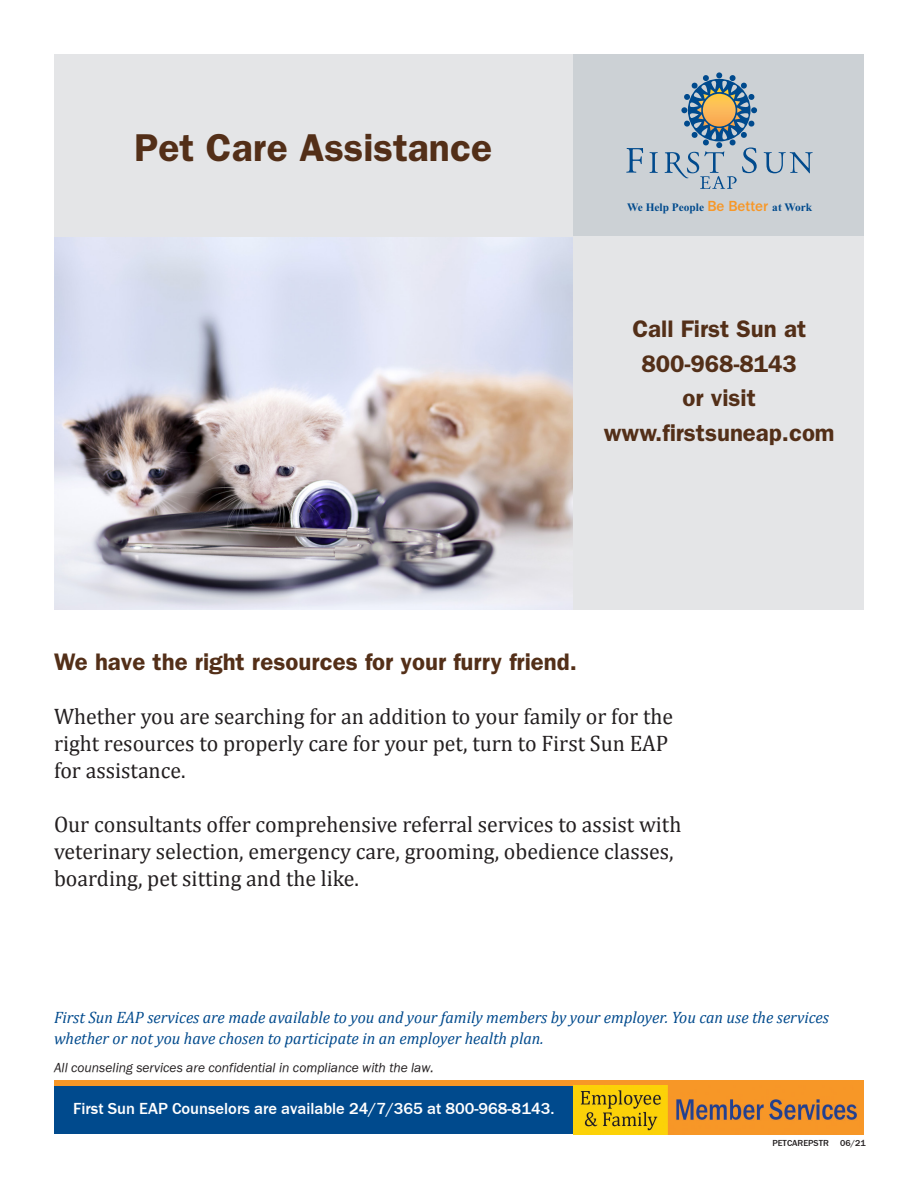
<style>
.page{position:relative;width:918px;height:1188px;background:#fff}
.page>*{position:absolute;margin:0;border:0;box-sizing:border-box;transform-origin:0 0}
.t1{font:600 39px "Franklin Gothic";color:#532f18}
.t2{font:600 24px/34.5px "Franklin Gothic";color:#532f18;text-align:center}
.t3{font:22.5px/27px "Cambria";color:#231f20}
.t4{font:italic 16.5px/21px "Cambria";color:#004a8d}
.t5{font:700 16.5px "Franklin Gothic";color:#fff}
.t6{font:500 15.15px "Franklin Gothic";color:#f79727}
.Default{font:italic 13.5px "Franklin Gothic";color:#231f20}
.t7{font:700 11.4px "Times New Roman";color:#004a8d}
.t8{font:700 9px "Franklin Gothic";color:#231f20}
.s1{font-family:"Times New Roman";font-weight:700;font-size:11.4px;color:#004a8d}
</style>
<div class="page">
<img style="left:54px;top:236px;width:519px;height:373px">
<div style="left:54px;top:54px;width:808px;height:182px;background:#e4e5e7"></div>
<div style="left:573px;top:54px;width:291px;height:182px;background:#ccd1d5"></div>
<svg style="left:650px;top:152px;width:8px;height:21px"></svg>
<svg style="left:626px;top:148px;width:17px;height:25px"></svg>
<svg style="left:764px;top:152px;width:49px;height:21px"></svg>
<svg style="left:665px;top:72px;width:92px;height:117px"></svg>
<div style="left:54px;top:1086px;width:520px;height:48px;background:#004a8d"></div>
<div style="left:54px;top:1080px;width:810px;height:6px;background:#f79727"></div>
<img style="left:574px;top:1086px;width:290px;height:48px">
<div style="left:573px;top:236px;width:291px;height:373px;background:#e4e5e7"></div>
<p class="t1" style="left:134px;top:124px;width:359px">Pet Care Assistance</p>
<p class="t6" style="left:707px;top:196px;width:106px">Be Better <span class="s1">Work</span></p>
<p class="t7" style="left:627px;top:199px;width:79px">We Help People</p>
<p class="t7" style="left:772px;top:199px;width:11px">at</p>
<p class="t2" style="left:604px;top:311px;width:232px">Call First Sun at<br>800-968-8143<br>or visit www.firstsuneap.com</p>
<p class="t2" style="left:54px;top:643px;width:525px">We have the right resources for your furry friend.</p>
<p class="t3" style="left:54px;top:702px;width:621px">Whether you are searching for an addition to your family or for the right resources to properly care for your pet, turn to First Sun EAP for assistance.</p>
<p class="t3" style="left:54px;top:810px;width:629px">Our consultants offer comprehensive referral services to assist with veterinary selection, emergency care, grooming, obedience classes, boarding, pet sitting and the like.</p>
<p class="t4" style="left:54px;top:1006px;width:776px">First Sun EAP services are made available to you and your family members by your employer. You can use the services whether or not you have chosen to participate in an employer health plan.</p>
<p class="Default" style="left:54px;top:1061px;width:382px">All counseling services are confidential in compliance with the law.</p>
<p class="t5" style="left:73px;top:1099px;width:483px">First Sun EAP Counselors are available 24/7/365 at 800-968-8143.</p>
<p class="t8" style="left:772px;top:1138px;width:58px">PETCAREPSTR</p>
<p class="t8" style="left:840px;top:1138px;width:27px">06/21</p>
</div>
